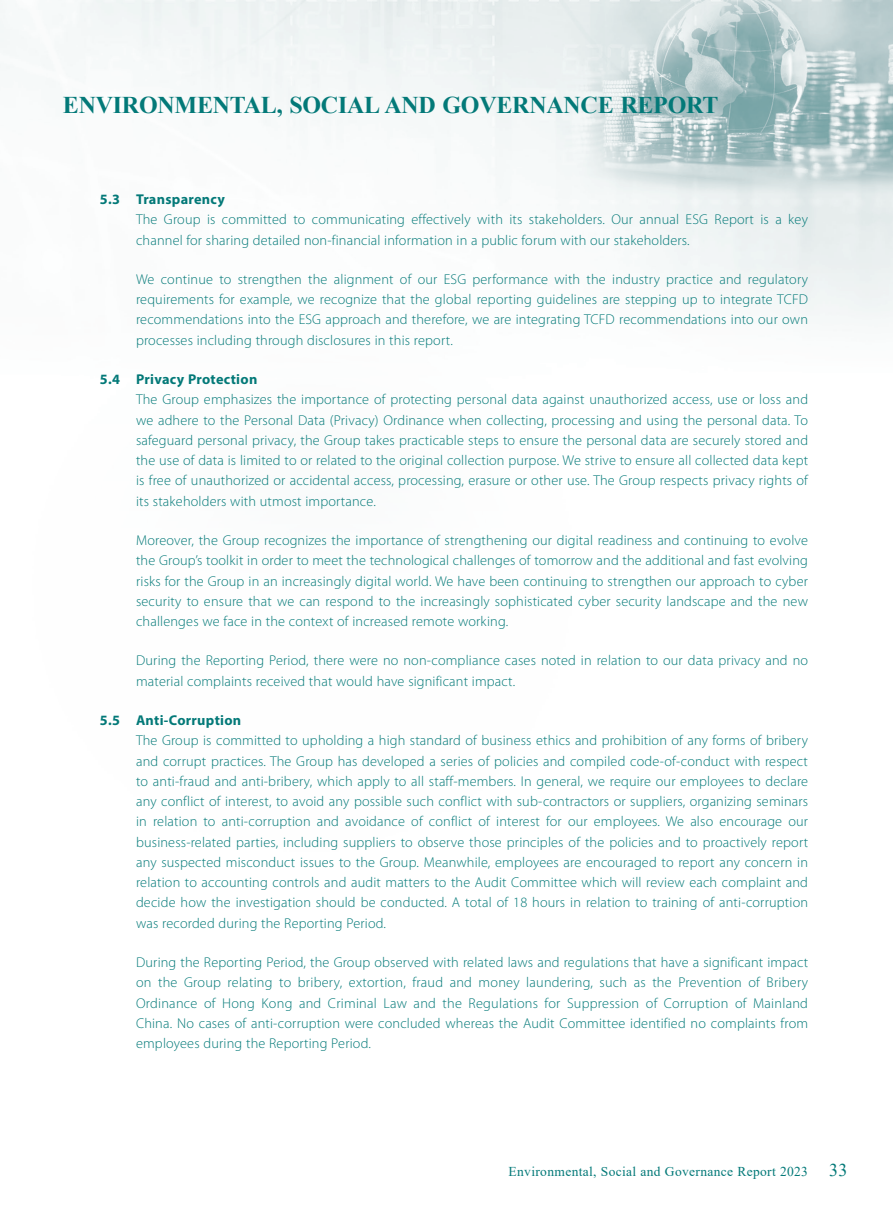
<style>
.page{position:relative;width:893px;height:1212px;background:#fff}
.page>*{position:absolute;margin:0;border:0;box-sizing:border-box;transform-origin:0 0}
.t1{font:700 24px "Times New Roman";letter-spacing:-.01em;color:#037978}
.t2{font:300 14.25px/20.2px "Myriad Pro";letter-spacing:.01em;color:#037978;text-align:justify}
.t3{font:700 14.25px "Myriad Pro";letter-spacing:.02em;color:#037978}
.t4{font:13.5px "Times New Roman";letter-spacing:.025em;color:#037978}
.s1{font-size:18px}
</style>
<div class="page">
<img style="left:0;top:0;width:893px;height:320px">
<h1 class="t1" style="left:63px;top:88px;width:657px">ENVIRONMENTAL, SOCIAL AND GOVERNANCE REPORT</h1>
<p class="t3" style="left:100px;top:190px;width:126px">5.3 Transparency</p>
<p class="t2" style="left:136px;top:209px;width:673px">The Group is committed to communicating effectively with its stakeholders. Our annual ESG Report is a key channel for sharing detailed non-financial information in a public forum with our stakeholders.</p>
<p class="t2" style="left:136px;top:269px;width:673px">We continue to strengthen the alignment of our ESG performance with the industry practice and regulatory requirements for example, we recognize that the global reporting guidelines are stepping up to integrate TCFD recommendations into the ESG approach and therefore, we are integrating TCFD recommendations into our own processes including through disclosures in this report.</p>
<p class="t3" style="left:100px;top:370px;width:159px">5.4 Privacy Protection</p>
<p class="t2" style="left:136px;top:389px;width:674px">The Group emphasizes the importance of protecting personal data against unauthorized access, use or loss and we adhere to the Personal Data (Privacy) Ordinance when collecting, processing and using the personal data. To safeguard personal privacy, the Group takes practicable steps to ensure the personal data are securely stored and the use of data is limited to or related to the original collection purpose. We strive to ensure all collected data kept is free of unauthorized or accidental access, processing, erasure or other use. The Group respects privacy rights of its stakeholders with utmost importance.</p>
<p class="t2" style="left:136px;top:530px;width:673px">Moreover, the Group recognizes the importance of strengthening our digital readiness and continuing to evolve the Group’s toolkit in order to meet the technological challenges of tomorrow and the additional and fast evolving risks for the Group in an increasingly digital world. We have been continuing to strengthen our approach to cyber security to ensure that we can respond to the increasingly sophisticated cyber security landscape and the new challenges we face in the context of increased remote working.</p>
<p class="t2" style="left:136px;top:650px;width:674px">During the Reporting Period, there were no non-compliance cases noted in relation to our data privacy and no material complaints received that would have significant impact.</p>
<p class="t3" style="left:100px;top:711px;width:143px">5.5 Anti-Corruption</p>
<p class="t2" style="left:136px;top:730px;width:674px">The Group is committed to upholding a high standard of business ethics and prohibition of any forms of bribery and corrupt practices. The Group has developed a series of policies and compiled code-of-conduct with respect to anti-fraud and anti-bribery, which apply to all staff-members. In general, we require our employees to declare any conflict of interest, to avoid any possible such conflict with sub-contractors or suppliers, organizing seminars in relation to anti-corruption and avoidance of conflict of interest for our employees. We also encourage our business-related parties, including suppliers to observe those principles of the policies and to proactively report any suspected misconduct issues to the Group. Meanwhile, employees are encouraged to report any concern in relation to accounting controls and audit matters to the Audit Committee which will review each complaint and decide how the investigation should be conducted. A total of 18 hours in relation to training of anti-corruption was recorded during the Reporting Period.</p>
<p class="t2" style="left:136px;top:952px;width:674px">During the Reporting Period, the Group observed with related laws and regulations that have a significant impact on the Group relating to bribery, extortion, fraud and money laundering, such as the Prevention of Bribery Ordinance of Hong Kong and Criminal Law and the Regulations for Suppression of Corruption of Mainland China. No cases of anti-corruption were concluded whereas the Audit Committee identified no complaints from employees during the Reporting Period.</p>
<p class="t4" style="left:509px;top:1162px;width:340px">Environmental, Social and Governance Report 2023 <span class="s1">33</span></p>
</div>
